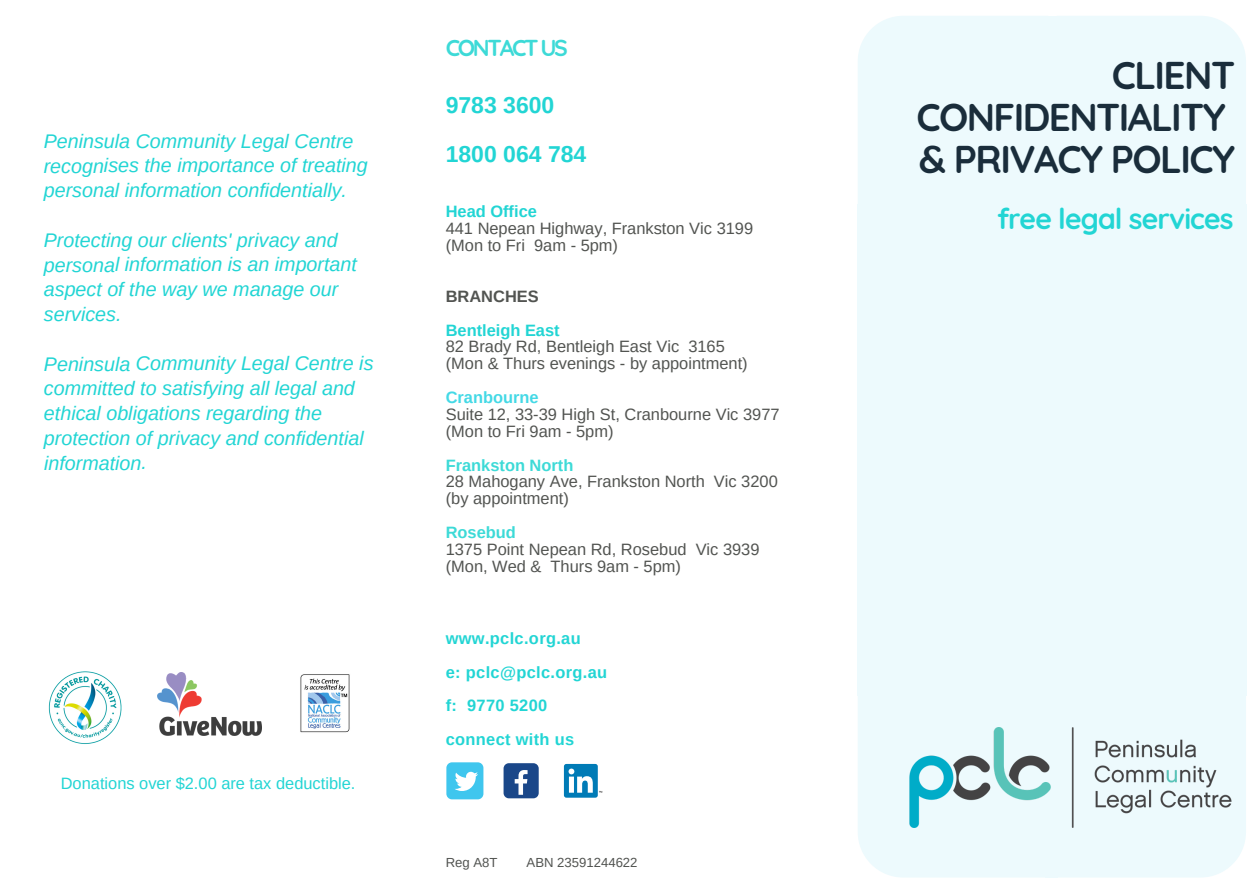
<style>
.page{position:relative;width:1255px;height:893px;background:#fff}
.page>*{position:absolute;margin:0;border:0;box-sizing:border-box;transform-origin:0 0}
.t1{font:700 38.55px/41.7px "Quicksand";letter-spacing:-.04em;color:#1a2d3b}
.t2{font:700 28.65px "Quicksand";letter-spacing:-.03em;color:#22d5d4}
.t3{font:700 22.95px/49.5px "Arimo";color:#22d5d4}
.t4{font:700 22.95px "Quicksand";letter-spacing:-.1em;color:#3ddad7}
.t5{font:italic 19.65px/24.8px "Arimo";color:#22d5d4}
.t6{font:16.5px/16.8px "Arimo";color:#525451}
.t7{font:700 16.5px/33.8px "Arimo";letter-spacing:.02em;color:#22d5d4}
.t8{font:16.5px "Arimo";color:#22d5d4}
.t9{font:700 16.5px "Arimo";color:#22d5d4}
.t10{font:700 16.5px "Arimo";color:#3ddad7}
.t11{font:700 16.5px "Arimo";color:#44d9e6}
.t12{font:700 16.5px "Arimo";color:#525451}
.t13{font:13.2px "Arimo";color:#525451}
</style>
<div class="page">
<div style="left:857px;top:16px;width:188px;height:189px;background:#edfafd"></div>
<div style="left:1045px;top:16px;width:13px;height:192px;background:#edfafd"></div>
<div style="left:1058px;top:16px;width:187px;height:189px;background:#edfafd"></div>
<div style="left:857px;top:205px;width:190px;height:491px;background:#edfafd"></div>
<div style="left:1045px;top:205px;width:13px;height:491px;background:#edfafd"></div>
<div style="left:1056px;top:205px;width:189px;height:491px;background:#edfafd"></div>
<div style="left:858px;top:696px;width:187px;height:181px;background:#edfafd"></div>
<div style="left:1045px;top:689px;width:13px;height:188px;background:#edfafd"></div>
<div style="left:1058px;top:696px;width:187px;height:181px;background:#edfafd"></div>
<div style="left:446px;top:762px;width:37px;height:37px;background:#3fc6ee;border-radius:6px"></div>
<svg style="left:455px;top:772px;width:23px;height:19px"></svg>
<div style="left:503px;top:763px;width:35px;height:35px;background:#1a4789;border-radius:5px"></div>
<svg style="left:514px;top:770px;width:13px;height:25px"></svg>
<div style="left:564px;top:764px;width:33px;height:34px;background:#007bb6;border-radius:2px"></div>
<svg style="left:568px;top:769px;width:24px;height:24px"></svg>
<img style="left:48px;top:671px;width:74px;height:73px">
<img style="left:158px;top:673px;width:103px;height:63px">
<img style="left:300px;top:674px;width:50px;height:59px">
<img style="left:897px;top:721px;width:338px;height:113px">
<p class="t5" style="left:44px;top:128px;width:325px">Peninsula Community Legal Centre recognises the importance of treating personal information confidentially.</p>
<p class="t5" style="left:44px;top:227px;width:315px">Protecting our clients' privacy and personal information is an important aspect of the way we manage our services.</p>
<p class="t5" style="left:44px;top:351px;width:331px">Peninsula Community Legal Centre is committed to satisfying all legal and ethical obligations regarding the protection of privacy and confidential information.</p>
<p class="t8" style="left:61px;top:774px;width:296px">Donations over $2.00 are tax deductible.</p>
<p class="t4" style="left:446px;top:33px;width:124px">CONTACT US</p>
<p class="t3" style="left:446px;top:80px;width:142px">9783 3600<br>1800 064 784</p>
<p class="t9" style="left:446px;top:202px;width:93px">Head Office</p>
<p class="t6" style="left:446px;top:220px;width:309px">441 Nepean Highway, Frankston Vic 3199 (Mon to Fri 9am - 5pm)</p>
<p class="t12" style="left:446px;top:287px;width:94px">BRANCHES</p>
<p class="t9" style="left:446px;top:321px;width:115px">Bentleigh East</p>
<p class="t6" style="left:446px;top:338px;width:303px">82 Brady Rd, Bentleigh East Vic 3165 (Mon &amp; Thurs evenings - by appointment)</p>
<p class="t11" style="left:446px;top:388px;width:94px">Cranbourne</p>
<p class="t6" style="left:446px;top:406px;width:335px">Suite 12, 33-39 High St, Cranbourne Vic 3977 (Mon to Fri 9am - 5pm)</p>
<p class="t10" style="left:446px;top:456px;width:129px">Frankston North</p>
<p class="t6" style="left:446px;top:473px;width:333px">28 Mahogany Ave, Frankston North Vic 3200 (by appointment)</p>
<p class="t10" style="left:446px;top:523px;width:72px">Rosebud</p>
<p class="t6" style="left:446px;top:541px;width:315px">1375 Point Nepean Rd, Rosebud Vic 3939 (Mon, Wed &amp; Thurs 9am - 5pm)</p>
<p class="t7" style="left:446px;top:621px;width:163px">www.pclc.org.au<br>e: pclc@pclc.org.au f: 9770 5200 connect with us</p>
<p class="t13" style="left:446px;top:855px;width:53px">Reg A8T</p>
<p class="t13" style="left:526px;top:855px;width:112px">ABN 23591244622</p>
<h1 class="t1" style="left:916px;top:54px;width:320px;text-indent:195px">CLIENT<br>CONFIDENTIALITY &amp; PRIVACY POLICY</h1>
<h2 class="t2" style="left:996px;top:201px;width:238px">free legal services</h2>
</div>
